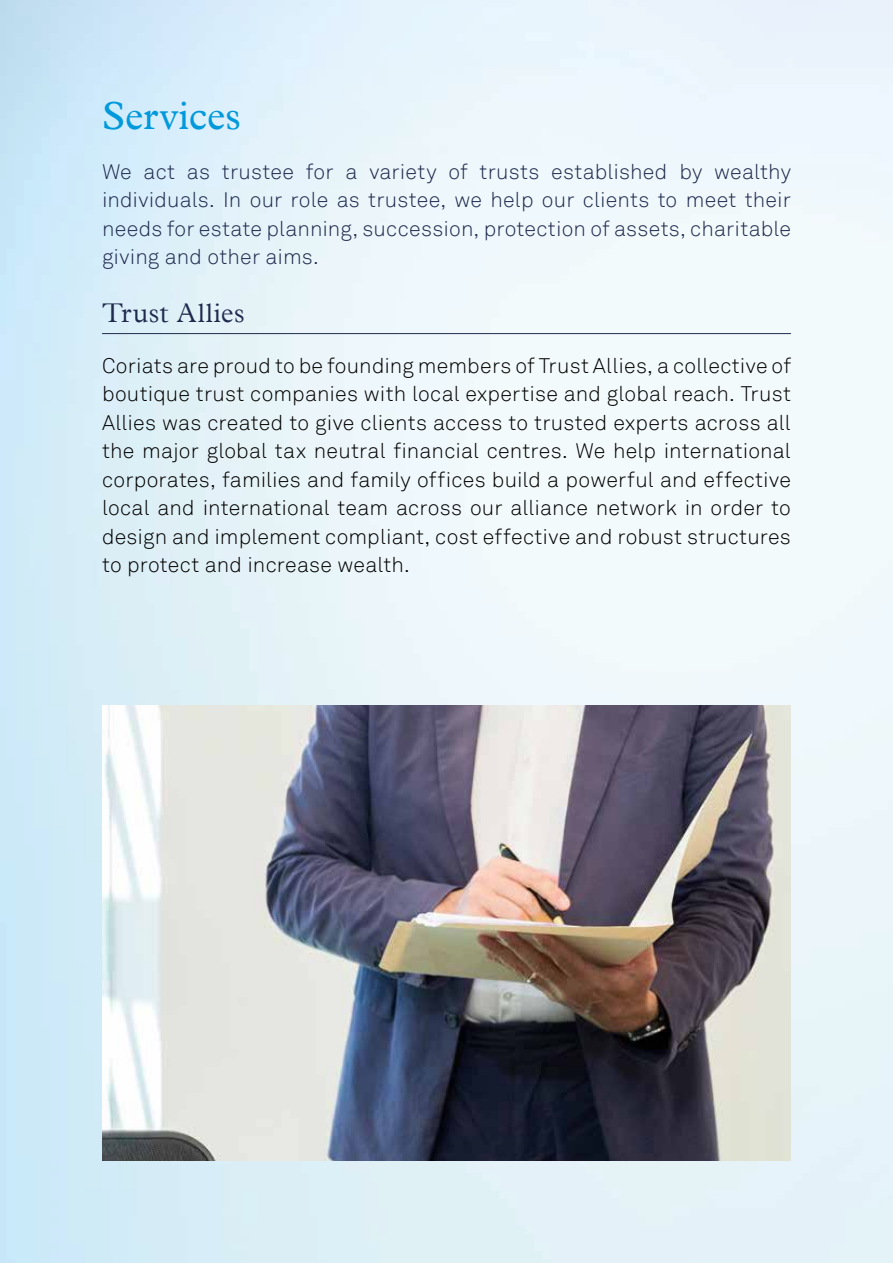
<style>
.page{position:relative;width:893px;height:1263px;background:#fff}
.page>*{position:absolute;margin:0;border:0;box-sizing:border-box;transform-origin:0 0}
.t1{font:39px "Plantin MT Pro";color:#0099db}
.t2{font:300 27px "Plantin MT Pro";letter-spacing:.025em;color:#1f2a4d}
.t3{font:300 21px/28.5px "Akkurat";letter-spacing:.01em;color:#000;text-align:justify}
.t4{font:300 21px/28.5px "Akkurat";letter-spacing:.01em;color:#1f2a4d;text-align:justify}
</style>
<div class="page">
<hr style="left:102px;top:333px;width:689px;height:1px;background:#1f2a4d">
<img style="left:102px;top:705px;width:689px;height:456px">
<h1 class="t1" style="left:102px;top:94px;width:140px">Services</h1>
<p class="t4" style="left:102px;top:158px;width:690px">We act as trustee for a variety of trusts established by wealthy individuals. In our role as trustee, we help our clients to meet their needs for estate planning, succession, protection of assets, charitable giving and other aims.</p>
<p class="t2" style="left:102px;top:297px;width:144px">Trust Allies</p>
<p class="t3" style="left:102px;top:351px;width:690px">Coriats are proud to be founding members of Trust Allies, a collective of boutique trust companies with local expertise and global reach. Trust Allies was created to give clients access to trusted experts across all the major global tax neutral financial centres. We help international corporates, families and family offices build a powerful and effective local and international team across our alliance network in order to design and implement compliant, cost effective and robust structures to protect and increase wealth.</p>
</div>
